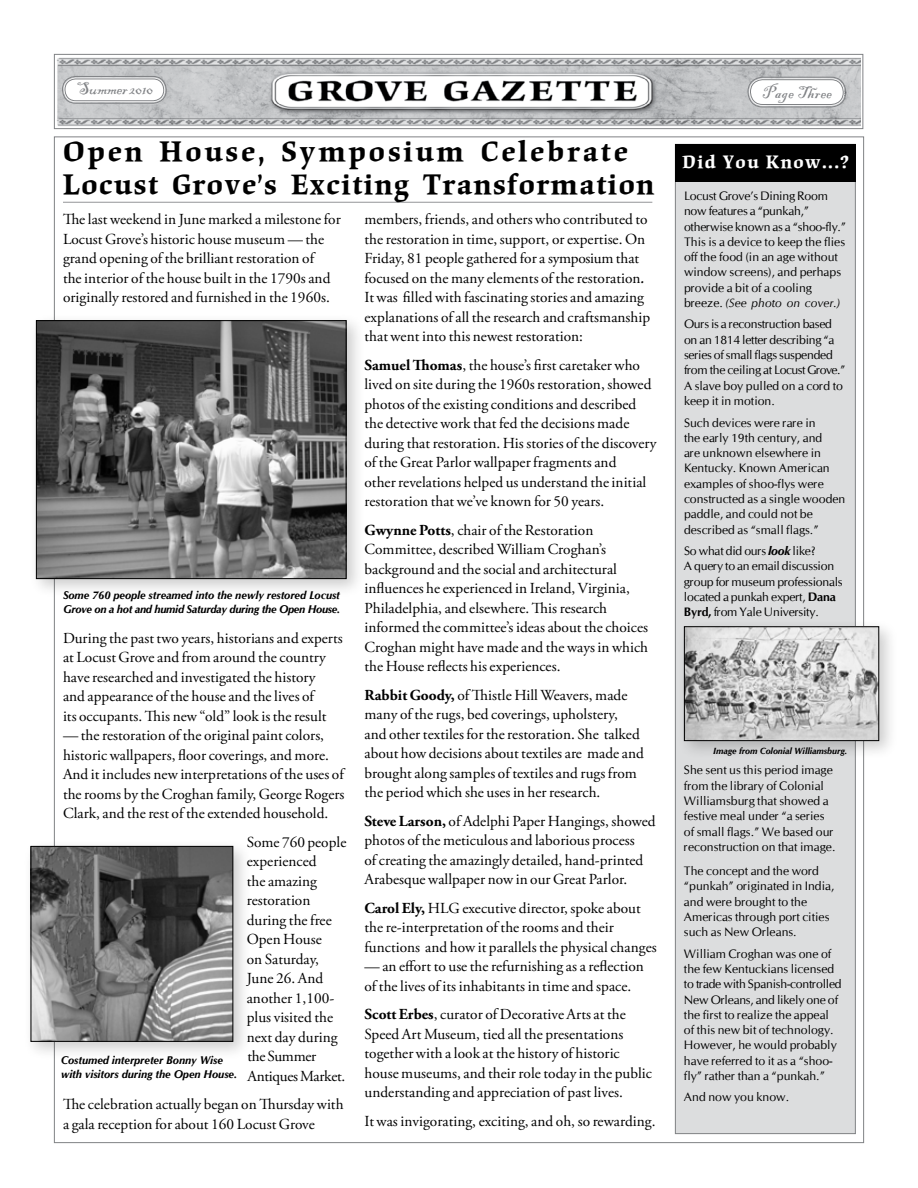
<style>
.page{position:relative;width:918px;height:1188px;background:#fff}
.page>*{position:absolute;margin:0;border:0;box-sizing:border-box;transform-origin:0 0}
.t1{font:600 33px/33px "Origami";letter-spacing:.055em;color:#000}
.t2{font:600 21px "Origami";letter-spacing:.075em;color:#fff}
.t3{font:18px "Blackadder ITC";letter-spacing:-.005em;color:#808285}
.t4{font:18px "Blackadder ITC";letter-spacing:.015em;color:#808285}
.t5{font:15.3px/19.5px "Adobe Garamond Pro";color:#000}
.t6{font:12.3px/15.3px "Cg Omega";color:#000}
.t7{font:12.3px/15.5px "Cg Omega";letter-spacing:-.02em;color:#000}
.t8{font:italic 12px "Cg Omega";color:#000}
.t9{font:italic 700 11.25px/13.5px "Cg Omega";letter-spacing:-.015em;color:#000}
.t10{font:italic 700 9px "Cg Omega";letter-spacing:-.015em;color:#000}
.s1{font-weight:600;font-style:italic}
.s2{font-weight:700}
.s3{font-style:normal;font-size:12.3px}
.s4{font-weight:700;font-style:italic}
</style>
<div class="page">
<img style="left:57px;top:57px;width:803px;height:69px">
<div style="left:749px;top:78px;width:95px;height:28px;background:#fff;border-radius:14px"></div>
<div style="left:748px;top:77px;width:98px;height:30px;border:1px solid #808285;border-radius:15px"></div>
<div style="left:750px;top:79px;width:94px;height:26px;border:1px solid #808285;border-radius:12px"></div>
<div style="left:54px;top:54px;width:809px;height:75px;border:1px solid #808285"></div>
<div style="left:64px;top:78px;width:101px;height:24px;background:#fff;border-radius:12px"></div>
<div style="left:62px;top:76px;width:105px;height:27px;border:1px solid #808285;border-radius:13px"></div>
<div style="left:65px;top:79px;width:99px;height:22px;border:1px solid #808285;border-radius:11px"></div>
<div style="left:675px;top:144px;width:180px;height:990px;background:#dcddde"></div>
<div style="left:675px;top:144px;width:181px;height:990px;border:1px solid #808285"></div>
<div style="left:675px;top:145px;width:181px;height:37px;background:#000"></div>
<hr style="left:63px;top:202px;width:589px;height:1px;background:#939598">
<div style="left:28px;top:312px;width:337px;height:285px;background:#000;opacity:.2"></div>
<img style="left:38px;top:322px;width:306px;height:255px">
<div style="left:36px;top:320px;width:310px;height:259px;border:1px solid #000"></div>
<div style="left:676px;top:618px;width:222px;height:142px;background:#000;opacity:.2"></div>
<img style="left:686px;top:628px;width:191px;height:111px">
<div style="left:684px;top:626px;width:195px;height:115px;border:1px solid #000"></div>
<div style="left:23px;top:838px;width:229px;height:223px;background:#000;opacity:.2"></div>
<img style="left:33px;top:848px;width:198px;height:192px">
<div style="left:31px;top:846px;width:202px;height:196px;border:1px solid #000"></div>
<p class="t3" style="left:76px;top:78px;width:78px">Summer 2010</p>
<p class="t4" style="left:762px;top:82px;width:71px">Page Three</p>
<h1 class="t1" style="left:63px;top:137px;width:593px">Open House, Symposium Celebrate<br>Locust Grove’s Exciting Transformation</h1>
<p class="t5" style="left:364px;top:210px;width:287px">members, friends, and others who contributed to the restoration in time, support, or expertise. On Friday, 81 people gathered for a symposium that focused on the many elements of the restoration<span class="s1">.<br></span>It was filled with fascinating stories and amazing explanations of all the research and craftsmanship that went into this newest restoration:</p>
<p class="t5" style="left:364px;top:356px;width:294px"><span class="s2">Samuel Thomas</span>, the house’s first caretaker who lived on site during the 1960s restoration, showed photos of the existing conditions and described the detective work that fed the decisions made during that restoration. His stories of the discovery of the Great Parlor wallpaper fragments and<br>other revelations helped us understand the initial restoration that we’ve known for 50 years.</p>
<p class="t5" style="left:364px;top:521px;width:285px"><span class="s2">Gwynne Potts</span>, chair of the Restoration Committee, described William Croghan’s background and the social and architectural influences he experienced in Ireland, Virginia, Philadelphia, and elsewhere. This research informed the committee’s ideas about the choices Croghan might have made and the ways in which the House reflects his experiences.</p>
<p class="t5" style="left:364px;top:686px;width:281px"><span class="s2">Rabbit Goody,</span> of Thistle Hill Weavers, made many of the rugs, bed coverings, upholstery,<br>and other textiles for the restoration. She talked about how decisions about textiles are made and brought along samples of textiles and rugs from the period which she uses in her research.</p>
<p class="t5" style="left:364px;top:812px;width:293px"><span class="s2">Steve Larson,</span> of Adelphi Paper Hangings, showed photos of the meticulous and laborious process<br>of creating the amazingly detailed, hand-printed Arabesque wallpaper now in our Great Parlor.</p>
<p class="t5" style="left:364px;top:899px;width:294px"><span class="s2">Carol Ely,</span> HLG executive director, spoke about the re-interpretation of the rooms and their functions and how it parallels the physical changes</p>
<p class="t5" style="left:364px;top:957px;width:281px">— an effort to use the refurnishing as a reflection of the lives of its inhabitants in time and space.</p>
<p class="t5" style="left:364px;top:1005px;width:289px"><span class="s2">Scott Erbes</span>, curator of Decorative Arts at the Speed Art Museum, tied all the presentations together with a look at the history of historic house museums, and their role today in the public understanding and appreciation of past lives.</p>
<p class="t5" style="left:364px;top:1112px;width:293px">It was invigorating, exciting, and oh, so rewarding.</p>
<p class="t5" style="left:63px;top:210px;width:279px">The last weekend in June marked a milestone for Locust Grove’s historic house museum — the grand opening of the brilliant restoration of<br>the interior of the house built in the 1790s and originally restored and furnished in the 1960s.</p>
<p class="t9" style="left:63px;top:589px;width:279px">Some 760 people streamed into the newly restored Locust<br>Grove on a hot and humid Saturday during the Open House.</p>
<p class="t5" style="left:63px;top:629px;width:281px">During the past two years, historians and experts at Locust Grove and from around the country have researched and investigated the history<br>and appearance of the house and the lives of<br>its occupants. This new “old” look is the result</p>
<p class="t5" style="left:63px;top:726px;width:283px">— the restoration of the original paint colors, historic wallpapers, floor coverings, and more.<br>And it includes new interpretations of the uses of the rooms by the Croghan family, George Rogers Clark, and the rest of the extended household.</p>
<p class="t5" style="left:247px;top:833px;width:101px">Some 760 people experienced<br>the amazing restoration during the free<br>Open House<br>on Saturday,<br>June 26. And another 1,100- plus visited the next day during the Summer<br>Antiques Market.</p>
<p class="t5" style="left:63px;top:1095px;width:282px">The celebration actually began on Thursday with a gala reception for about 160 Locust Grove</p>
<p class="t9" style="left:61px;top:1054px;width:178px">Costumed interpreter Bonny Wise with visitors during the Open House.</p>
<h2 class="t2" style="left:683px;top:153px;width:168px">Did You Know...?</h2>
<p class="t6" style="left:684px;top:188px;width:164px">Locust Grove’s Dining Room now features a “punkah,” otherwise known as a “shoo-fly.”<br>This is a device to keep the flies off the food (in an age without window screens), and perhaps provide a bit of a cooling</p>
<p class="t8" style="left:684px;top:296px;width:158px"><span class="s3">breeze.</span> (See photo on cover.)</p>
<p class="t7" style="left:684px;top:317px;width:163px">Ours is a reconstruction based on an 1814 letter describing “a series of small flags suspended from the ceiling at Locust Grove.”<br>A slave boy pulled on a cord to keep it in motion.</p>
<p class="t6" style="left:684px;top:415px;width:163px">Such devices were rare in<br>the early 19th century, and<br>are unknown elsewhere in<br>Kentucky. Known American examples of shoo-flys were constructed as a single wooden paddle, and could not be described as “small flags.”</p>
<p class="t7" style="left:684px;top:543px;width:160px">So what did ours <span class="s4">look</span> like?<br>A query to an email discussion group for museum professionals located a punkah expert, <span class="s2">Dana<br>Byrd,</span> from Yale University.</p>
<p class="t10" style="left:713px;top:746px;width:136px">Image from Colonial Williamsburg.</p>
<p class="t6" style="left:684px;top:763px;width:153px">She sent us this period image from the library of Colonial<br>Williamsburg that showed a festive meal under “a series of small flags.” We based our reconstruction on that image.</p>
<p class="t6" style="left:684px;top:863px;width:152px">The concept and the word “punkah” originated in India, and were brought to the<br>Americas through port cities such as New Orleans.</p>
<p class="t6" style="left:684px;top:946px;width:159px">William Croghan was one of the few Kentuckians licensed to trade with Spanish-controlled<br>New Orleans, and likely one of the first to realize the appeal of this new bit of technology.<br>However, he would probably have referred to it as a “shoo&shy;fly” rather than a “punkah.”</p>
<p class="t6" style="left:684px;top:1090px;width:107px">And now you know.</p>
</div>
